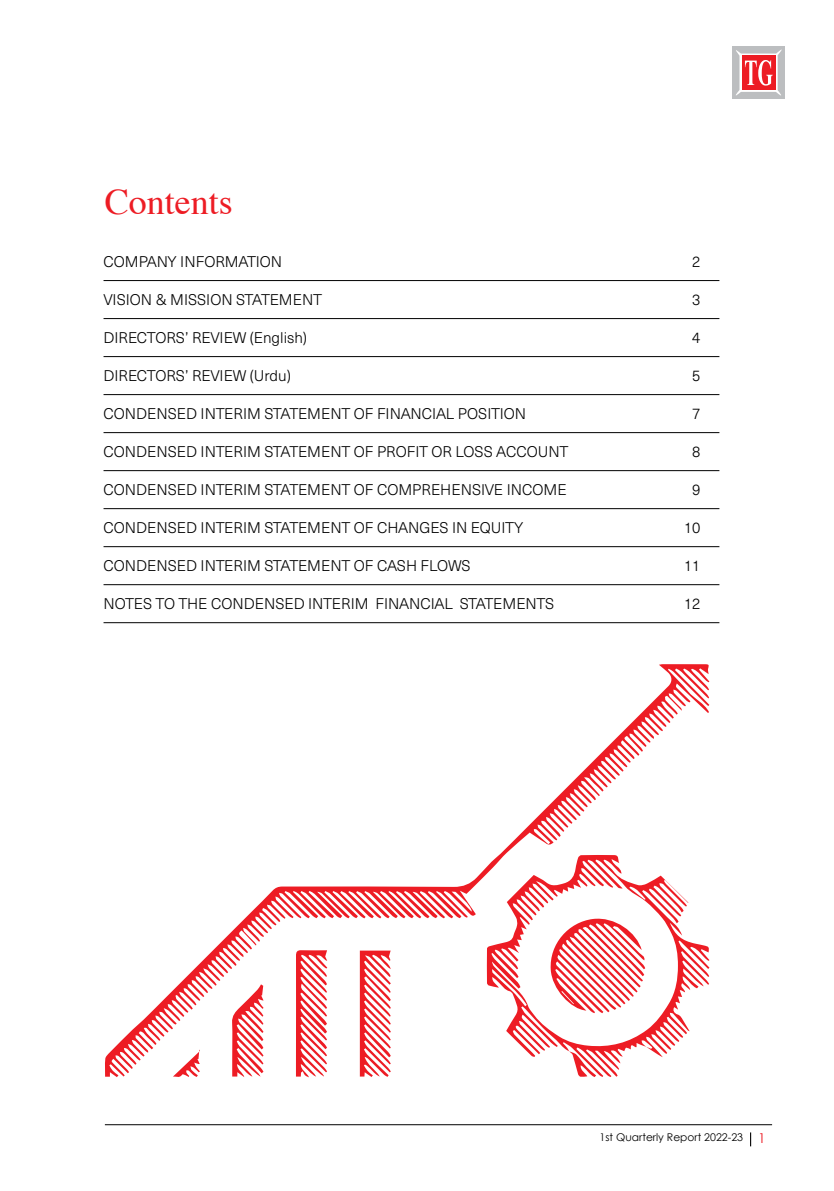
<style>
.page{position:relative;width:834px;height:1191px;background:#fff}
.page>*{position:absolute;margin:0;border:0;box-sizing:border-box;transform-origin:0 0}
.t1{font:36px "Times";color:#ed1c24}
.t2{font:300 15.2px "Neue Haas Unica";color:#000}
.t3{font:10.6px "Century Gothic";color:#000}
.s1{font-size:13.6px;color:#ed1c24}
</style>
<div class="page">
<div style="left:732px;top:47px;width:52px;height:52px;background:#bcbec0"></div>
<svg style="left:736px;top:49px;width:46px;height:47px"></svg>
<hr style="left:105px;top:1124px;width:667px;height:1px;background:#000">
<svg style="left:750px;top:1132px;width:1px;height:14px"></svg>
<hr style="left:103px;top:280px;width:616px;height:1px;background:#000">
<hr style="left:103px;top:318px;width:616px;height:1px;background:#000">
<hr style="left:103px;top:356px;width:616px;height:1px;background:#000">
<hr style="left:103px;top:394px;width:616px;height:1px;background:#000">
<hr style="left:103px;top:432px;width:616px;height:1px;background:#000">
<hr style="left:103px;top:470px;width:616px;height:1px;background:#000">
<hr style="left:103px;top:508px;width:616px;height:1px;background:#000">
<hr style="left:103px;top:546px;width:616px;height:1px;background:#000">
<hr style="left:103px;top:584px;width:616px;height:1px;background:#000">
<hr style="left:103px;top:622px;width:616px;height:1px;background:#000">
<svg style="left:105px;top:664px;width:604px;height:413px"></svg>
<svg style="left:487px;top:855px;width:222px;height:222px"></svg>
<svg style="left:360px;top:950px;width:31px;height:127px"></svg>
<svg style="left:296px;top:950px;width:31px;height:127px"></svg>
<svg style="left:232px;top:984px;width:31px;height:93px"></svg>
<svg style="left:173px;top:1049px;width:27px;height:28px"></svg>
<svg style="left:569px;top:1051px;width:27px;height:26px"></svg>
<svg style="left:549px;top:916px;width:96px;height:97px"></svg>
<h1 class="t1" style="left:105px;top:187px;width:130px">Contents</h1>
<p class="t2" style="left:103px;top:255px;width:180px">COMPANY INFORMATION</p>
<p class="t2" style="left:692px;top:255px;width:10px">2</p>
<p class="t2" style="left:103px;top:293px;width:220px">VISION &amp; MISSION STATEMENT</p>
<p class="t2" style="left:692px;top:293px;width:10px">3</p>
<p class="t2" style="left:103px;top:331px;width:205px">DIRECTORS’ REVIEW (English)</p>
<p class="t2" style="left:692px;top:331px;width:10px">4</p>
<p class="t2" style="left:103px;top:369px;width:189px">DIRECTORS’ REVIEW (Urdu)</p>
<p class="t2" style="left:692px;top:369px;width:10px">5</p>
<p class="t2" style="left:103px;top:407px;width:424px">CONDENSED INTERIM STATEMENT OF FINANCIAL POSITION</p>
<p class="t2" style="left:692px;top:407px;width:10px">7</p>
<p class="t2" style="left:103px;top:445px;width:466px">CONDENSED INTERIM STATEMENT OF PROFIT OR LOSS ACCOUNT</p>
<p class="t2" style="left:692px;top:445px;width:10px">8</p>
<p class="t2" style="left:103px;top:483px;width:464px">CONDENSED INTERIM STATEMENT OF COMPREHENSIVE INCOME</p>
<p class="t2" style="left:692px;top:483px;width:10px">9</p>
<p class="t2" style="left:103px;top:521px;width:421px">CONDENSED INTERIM STATEMENT OF CHANGES IN EQUITY</p>
<p class="t2" style="left:684px;top:521px;width:18px">10</p>
<p class="t2" style="left:103px;top:559px;width:368px">CONDENSED INTERIM STATEMENT OF CASH FLOWS</p>
<p class="t2" style="left:684px;top:559px;width:18px">11</p>
<p class="t2" style="left:103px;top:597px;width:452px">NOTES TO THE CONDENSED INTERIM FINANCIAL STATEMENTS</p>
<p class="t2" style="left:684px;top:597px;width:18px">12</p>
<p class="t3" style="left:599px;top:1130px;width:167px">1st Quarterly Report 2022-23 <span class="s1">1</span></p>
</div>
